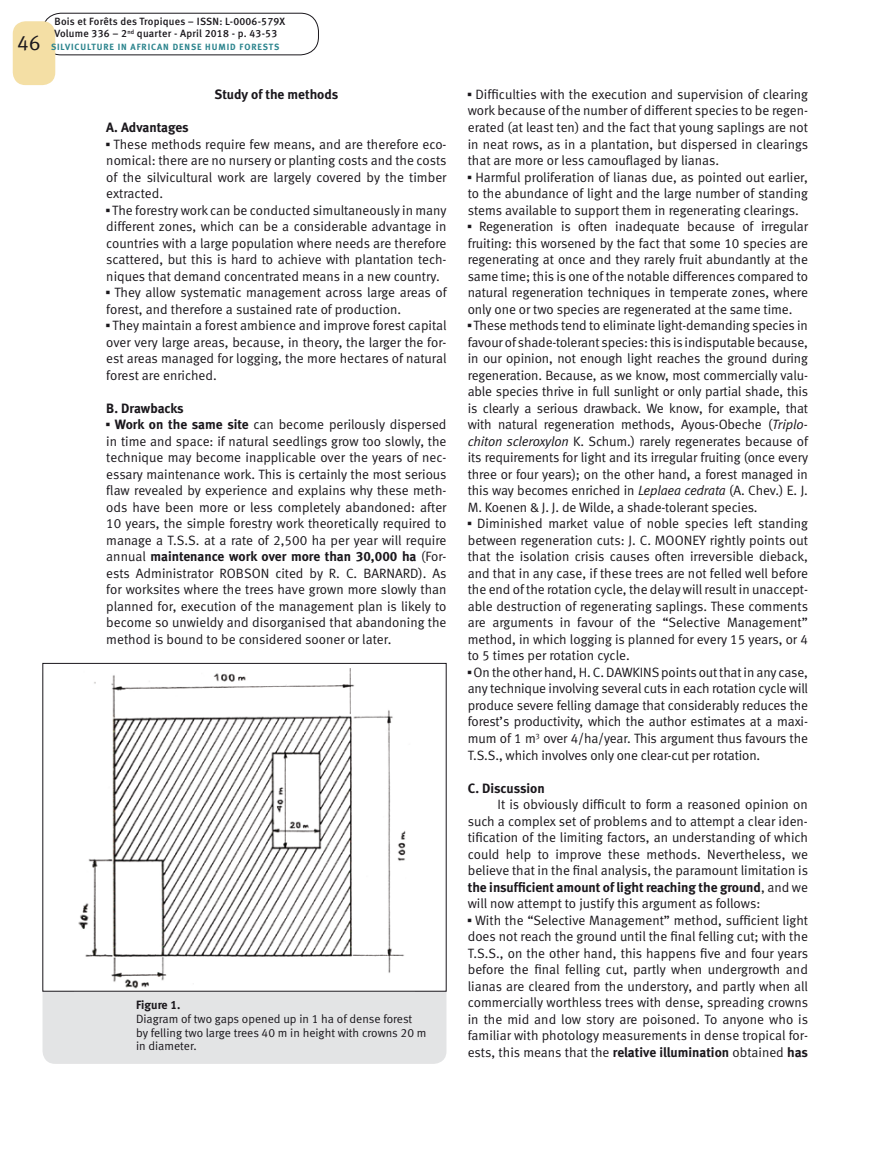
<style>
.page{position:relative;width:893px;height:1149px;background:#fff}
.page>*{position:absolute;margin:0;border:0;box-sizing:border-box;transform-origin:0 0}
.t1{font:21px "Meta Normal LF";color:#1a171c}
.t2{font:13.5px/16.5px "Meta Normal LF";letter-spacing:-.005em;color:#1a171c}
.t3{font:13.5px "Meta Bold LF";color:#1a171c}
.t4{font:12px/13.5px "Meta Normal LF";color:#1a171c}
.t5{font:12px "Meta Bold LF";color:#1a171c}
.t6{font:10.5px/12px "Meta Medium LF";letter-spacing:.02em;color:#1a171c}
.t7{font:9px "Meta Bold LF";letter-spacing:.1em;color:#2d858e}
.s1{font-family:"Universal Newswith Comm Pi"}
.s2{font-family:"Meta Bold LF"}
.s3{font-family:"Meta Normal LF"}
.s4{font-style:italic}
</style>
<div class="page">
<div style="left:43px;top:13px;width:276px;height:42px;border:1px solid #1a171c;border-radius:18px"></div>
<div style="left:13px;top:21px;width:42px;height:64px;background:#f4dfa5;border-radius:13px"></div>
<div style="left:43px;top:663px;width:403px;height:400px;background:#e3e4e5;border-radius:13px"></div>
<div style="left:43px;top:663px;width:403px;height:327px;background:#fff"></div>
<img style="left:78px;top:668px;width:328px;height:321px">
<h1 class="t1" style="left:17px;top:31px;width:25px">46</h1>
<p class="t6" style="left:55px;top:15px;width:232px">Bois et Forêts des Tropiques – ISSN: L-0006-579X<br>Volume 336 – 2<sup>nd</sup> quarter - April 2018 - p. 43-53</p>
<p class="t7" style="left:51px;top:41px;width:230px">SILVICULTURE IN AFRICAN DENSE HUMID FORESTS</p>
<p class="t3" style="left:215px;top:86px;width:125px">Study of the methods</p>
<p class="t3" style="left:106px;top:119px;width:84px">A. Advantages</p>
<p class="t2" style="left:106px;top:135px;width:342px"><span class="s1">b</span> These methods require few means, and are therefore eco&shy;nomical: there are no nursery or planting costs and the costs of the silvicultural work are largely covered by the timber extracted.<br><span class="s1">b</span> The forestry work can be conducted simultaneously in many different zones, which can be a considerable advantage in countries with a large population where needs are therefore scattered, but this is hard to achieve with plantation tech&shy;niques that demand concentrated means in a new country. <span class="s1">b</span> They allow systematic management across large areas of forest, and therefore a sustained rate of production.<br><span class="s1">b</span> They maintain a forest ambience and improve forest capital over very large areas, because, in theory, the larger the for&shy;est areas managed for logging, the more hectares of natural forest are enriched.</p>
<p class="t3" style="left:106px;top:400px;width:79px">B. Drawbacks</p>
<p class="t2" style="left:106px;top:416px;width:342px;text-align:justify"><span class="s1">b</span> <span class="s2">Work on the same site</span> can become perilously dispersed in time and space: if natural seedlings grow too slowly, the technique may become inapplicable over the years of nec&shy;essary maintenance work. This is certainly the most serious flaw revealed by experience and explains why these meth&shy;ods have been more or less completely abandoned: after 10 years, the simple forestry work theoretically required to manage a T.S.S. at a rate of 2,500 ha per year will require</p>
<p class="t3" style="left:106px;top:548px;width:342px"><span class="s3">annual</span> maintenance work over more than 30,000 ha <span class="s3">(For-</span></p>
<p class="t2" style="left:106px;top:564px;width:342px;text-align:justify">ests Administrator ROBSON cited by R. C. BARNARD). As for worksites where the trees have grown more slowly than planned for, execution of the management plan is likely to become so unwieldy and disorganised that abandoning the method is bound to be considered sooner or later.</p>
<p class="t5" style="left:136px;top:997px;width:46px">Figure 1.</p>
<p class="t4" style="left:136px;top:1011px;width:292px">Diagram of two gaps opened up in 1 ha of dense forest by felling two large trees 40 m in height with crowns 20 m in diameter.</p>
<p class="t2" style="left:468px;top:86px;width:342px"><span class="s1">b</span> Difficulties with the execution and supervision of clearing work because of the number of different species to be regen&shy;erated (at least ten) and the fact that young saplings are not in neat rows, as in a plantation, but dispersed in clearings that are more or less camouflaged by lianas.<br><span class="s1">b</span> Harmful proliferation of lianas due, as pointed out earlier, to the abundance of light and the large number of standing stems available to support them in regenerating clearings.<br><span class="s1">b</span> Regeneration is often inadequate because of irregular fruiting: this worsened by the fact that some 10 species are regenerating at once and they rarely fruit abundantly at the same time; this is one of the notable differences compared to natural regeneration techniques in temperate zones, where only one or two species are regenerated at the same time.<br><span class="s1">b</span> These methods tend to eliminate light-demanding species in favour of shade-tolerant species: this is indisputable because, in our opinion, not enough light reaches the ground during regeneration. Because, as we know, most commercially valu&shy;able species thrive in full sunlight or only partial shade, this is clearly a serious drawback. We know, for example, that with natural regeneration methods, Ayous-Obeche (<span class="s4">Triplo&shy;chiton scleroxylon</span> K. Schum.) rarely regenerates because of its requirements for light and its irregular fruiting (once every three or four years); on the other hand, a forest managed in this way becomes enriched in <span class="s4">Leplaea cedrata</span> (A. Chev.) E. J.<br>M. Koenen &amp; J. J. de Wilde, a shade-tolerant species.<br><span class="s1">b</span> Diminished market value of noble species left standing between regeneration cuts: J. C. MOONEY rightly points out that the isolation crisis causes often irreversible dieback, and that in any case, if these trees are not felled well before the end of the rotation cycle, the delay will result in unaccept&shy;able destruction of regenerating saplings. These comments are arguments in favour of the “Selective Management” method, in which logging is planned for every 15 years, or 4 to 5 times per rotation cycle.<br><span class="s1">b</span> On the other hand, H. C. DAWKINS points out that in any case, any technique involving several cuts in each rotation cycle will produce severe felling damage that considerably reduces the forest’s productivity, which the author estimates at a maxi&shy;mum of 1 m<sup>3</sup> over 4/ha/year. This argument thus favours the T.S.S., which involves only one clear-cut per rotation.</p>
<p class="t3" style="left:468px;top:779px;width:78px">C. Discussion</p>
<p class="t2" style="left:468px;top:795px;width:342px;text-align:justify;text-indent:30px">It is obviously difficult to form a reasoned opinion on such a complex set of problems and to attempt a clear iden&shy;tification of the limiting factors, an understanding of which could help to improve these methods. Nevertheless, we believe that in the final analysis, the paramount limitation is</p>
<p class="t3" style="left:468px;top:878px;width:342px">the insufficient amount of light reaching the ground<span class="s3">, and we</span></p>
<p class="t2" style="left:468px;top:894px;width:342px">will now attempt to justify this argument as follows:<br><span class="s1">b</span> With the “Selective Management” method, sufficient light does not reach the ground until the final felling cut; with the T.S.S., on the other hand, this happens five and four years before the final felling cut, partly when undergrowth and lianas are cleared from the understory, and partly when all commercially worthless trees with dense, spreading crowns in the mid and low story are poisoned. To anyone who is familiar with photology measurements in dense tropical for&shy;ests, this means that the <span class="s2">relative illumination</span> obtained <span class="s2">has</span></p>
</div>
